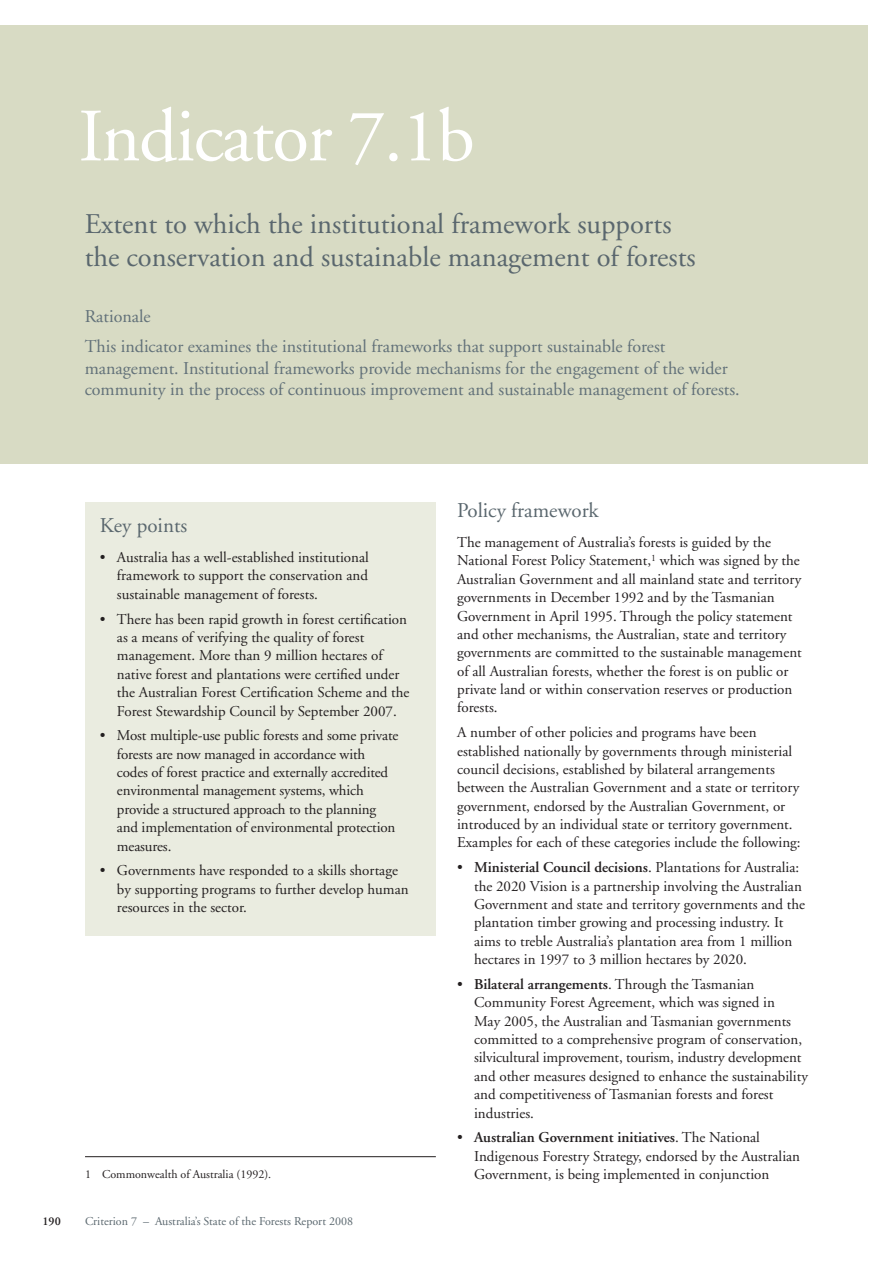
<style>
.page{position:relative;width:893px;height:1263px;background:#fff}
.page>*{position:absolute;margin:0;border:0;box-sizing:border-box;transform-origin:0 0}
.t1{font:75px "Adobe Garamond";letter-spacing:-.02em;color:#fff}
.t2{font:28.5px/33px "Adobe Garamond";color:#5a676e}
.t3{font:21px "Adobe Garamond";color:#5a676e}
.t4{font:18px/30.2px "Adobe Garamond";color:#627179}
.t5{font:15px/18.3px "Adobe Garamond";color:#231f20}
.t6{font:12px "Adobe Garamond";color:#5a676e}
.t7{font:12px "Adobe Garamond";color:#231f20}
.t8{font:600 12px "Adobe Garamond";color:#231f20}
.s1{font-weight:600}
</style>
<div class="page">
<div style="left:0;top:26px;width:867px;height:437px;background:#d8dbc4"></div>
<div style="left:85px;top:502px;width:351px;height:433px;background:#eaece0"></div>
<hr style="left:85px;top:1156px;width:351px;height:1px;background:#231f20">
<h1 class="t1" style="left:78px;top:96px;width:398px">Indicator 7.1b</h1>
<h2 class="t2" style="left:85px;top:209px;width:613px">Extent to which the institutional framework supports the conservation and sustainable management of forests</h2>
<p class="t4" style="left:85px;top:302px;width:582px">Rationale<br>This indicator examines the institutional frameworks that support sustainable forest</p>
<p class="t4" style="left:85px;top:358px;width:657px;line-height:21.6px">management. Institutional frameworks provide mechanisms for the engagement of the wider community in the process of continuous improvement and sustainable management of forests.</p>
<h3 class="t3" style="left:100px;top:514px;width:89px">Key points</h3>
<p class="t5" style="left:117px;top:549px;width:253px;text-align:justify;text-indent:-17px">• Australia has a well-established institutional framework to support the conservation and sustainable management of forests.</p>
<p class="t5" style="left:117px;top:610px;width:294px;text-indent:-17px">• There has been rapid growth in forest certification as a means of verifying the quality of forest management. More than 9 million hectares of native forest and plantations were certified under the Australian Forest Certification Scheme and the Forest Stewardship Council by September 2007.</p>
<p class="t5" style="left:117px;top:727px;width:283px;text-indent:-17px">• Most multiple-use public forests and some private forests are now managed in accordance with codes of forest practice and externally accredited environmental management systems, which provide a structured approach to the planning and implementation of environmental protection measures.</p>
<p class="t5" style="left:117px;top:862px;width:293px;text-indent:-17px">• Governments have responded to a skills shortage by supporting programs to further develop human resources in the sector.</p>
<h3 class="t3" style="left:457px;top:499px;width:143px">Policy framework</h3>
<p class="t5" style="left:457px;top:533px;width:346px">The management of Australia’s forests is guided by the National Forest Policy Statement,<sup>1</sup> which was signed by the Australian Government and all mainland state and territory governments in December 1992 and by the Tasmanian Government in April 1995. Through the policy statement and other mechanisms, the Australian, state and territory governments are committed to the sustainable management of all Australian forests, whether the forest is on public or private land or within conservation reserves or production forests.</p>
<p class="t5" style="left:457px;top:724px;width:345px">A number of other policies and programs have been established nationally by governments through ministerial council decisions, established by bilateral arrangements between the Australian Government and a state or territory government, endorsed by the Australian Government, or introduced by an individual state or territory government.<br>Examples for each of these categories include the following:</p>
<p class="t5" style="left:474px;top:859px;width:332px;text-indent:-17px">• <span class="s1">Ministerial Council decisions</span>. Plantations for Australia: the 2020 Vision is a partnership involving the Australian Government and state and territory governments and the plantation timber growing and processing industry. It aims to treble Australia’s plantation area from 1 million hectares in 1997 to 3 million hectares by 2020.</p>
<p class="t5" style="left:474px;top:975px;width:335px;text-indent:-17px">• <span class="s1">Bilateral arrangements</span>. Through the Tasmanian Community Forest Agreement, which was signed in<br>May 2005, the Australian and Tasmanian governments committed to a comprehensive program of conservation, silvicultural improvement, tourism, industry development and other measures designed to enhance the sustainability and competitiveness of Tasmanian forests and forest industries.</p>
<p class="t5" style="left:474px;top:1129px;width:327px;text-indent:-17px">• <span class="s1">Australian Government initiatives</span>. The National<br>Indigenous Forestry Strategy, endorsed by the Australian</p>
<p class="t7" style="left:85px;top:1168px;width:188px">1 Commonwealth of Australia (1992).</p>
<p class="t5" style="left:474px;top:1165px;width:297px">Government, is being implemented in conjunction</p>
<p class="t8" style="left:43px;top:1214px;width:20px">190</p>
<p class="t6" style="left:85px;top:1215px;width:269px">Criterion 7 – Australia’s State of the Forests Report 2008</p>
</div>
